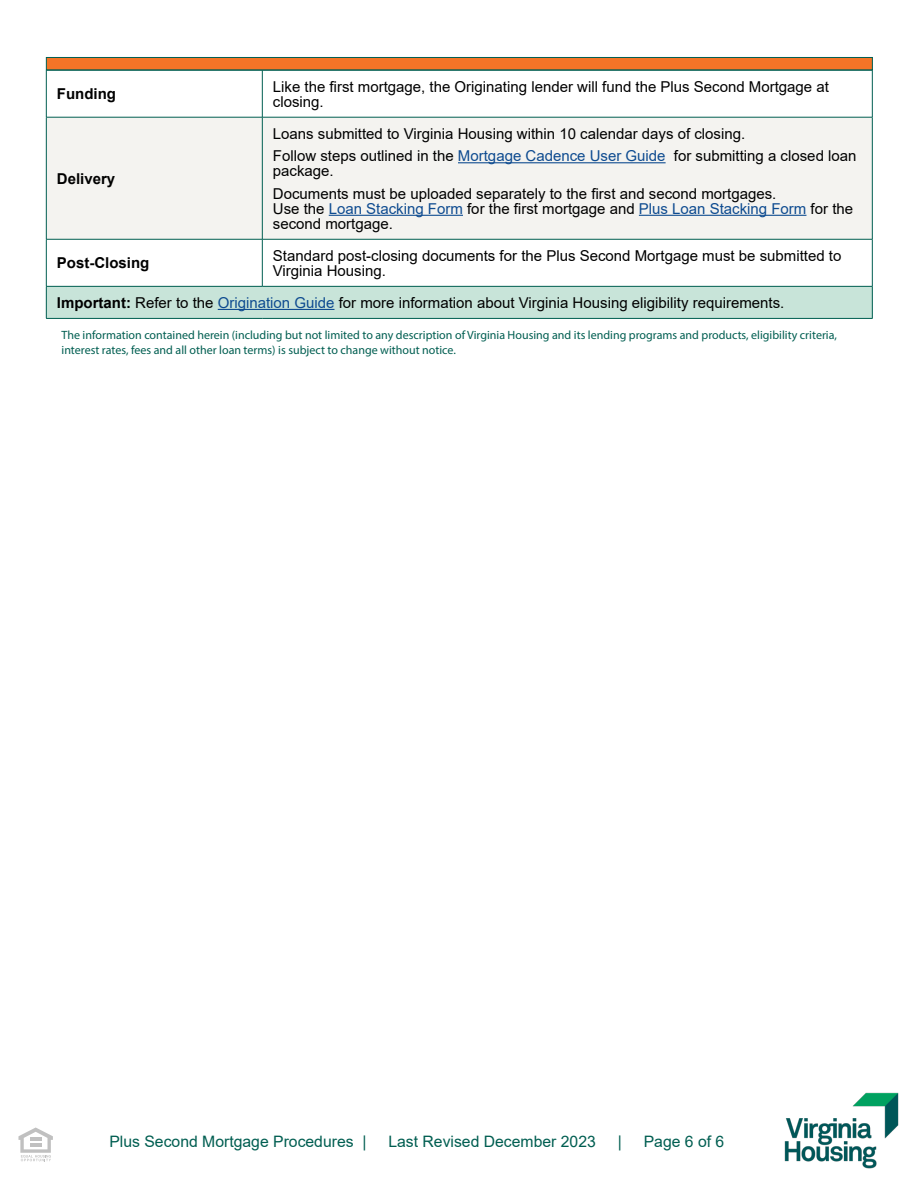
<style>
.page{position:relative;width:918px;height:1188px;background:#fff}
.page>*{position:absolute;margin:0;border:0;box-sizing:border-box;transform-origin:0 0}
.t1{font:15.75px "Arial";color:#005e51}
.t2{font:15px/15px "Arial";color:#000}
.t3{font:700 15px "Arial";color:#000}
.t4{font:12px/14.4px "Myriad Pro";color:#005e51}
.s1{color:#0e4b90}
.s2{font-weight:700}
</style>
<div class="page">
<svg style="left:18px;top:1127px;width:35px;height:34px"></svg>
<img style="left:784px;top:1092px;width:115px;height:77px">
<div style="left:46px;top:57px;width:827px;height:13px;background:#f47427;border:1px solid #005e51"></div>
<div style="left:47px;top:118px;width:825px;height:121px;background:#f4f3f0"></div>
<div style="left:46px;top:286px;width:826px;height:32px;background:#c8e4d9"></div>
<hr style="left:46px;top:70px;width:216px;height:1px;background:#005e51">
<hr style="left:46px;top:70px;width:1px;height:47px;background:#005e51">
<hr style="left:262px;top:70px;width:611px;height:1px;background:#005e51">
<hr style="left:262px;top:70px;width:1px;height:47px;background:#005e51">
<hr style="left:872px;top:70px;width:1px;height:47px;background:#005e51">
<hr style="left:46px;top:117px;width:216px;height:1px;background:#005e51">
<hr style="left:46px;top:117px;width:1px;height:122px;background:#005e51">
<hr style="left:262px;top:117px;width:611px;height:1px;background:#005e51">
<hr style="left:262px;top:117px;width:1px;height:122px;background:#005e51">
<hr style="left:872px;top:117px;width:1px;height:122px;background:#005e51">
<hr style="left:46px;top:239px;width:216px;height:1px;background:#005e51">
<hr style="left:46px;top:239px;width:1px;height:47px;background:#005e51">
<hr style="left:262px;top:239px;width:611px;height:1px;background:#005e51">
<hr style="left:262px;top:239px;width:1px;height:47px;background:#005e51">
<hr style="left:872px;top:239px;width:1px;height:47px;background:#005e51">
<hr style="left:46px;top:286px;width:216px;height:1px;background:#005e51">
<hr style="left:46px;top:287px;width:1px;height:31px;background:#005e51">
<hr style="left:262px;top:286px;width:611px;height:1px;background:#005e51">
<hr style="left:872px;top:287px;width:1px;height:31px;background:#005e51">
<hr style="left:46px;top:318px;width:216px;height:1px;background:#005e51">
<hr style="left:262px;top:318px;width:611px;height:1px;background:#005e51">
<hr style="left:458px;top:162px;width:208px;height:1px;background:#0e4b90">
<hr style="left:329px;top:215px;width:134px;height:1px;background:#0e4b90">
<hr style="left:639px;top:215px;width:167px;height:1px;background:#0e4b90">
<hr style="left:218px;top:309px;width:116px;height:1px;background:#0e4b90">
<p class="t3" style="left:57px;top:83px;width:61px">Funding</p>
<p class="t2" style="left:273px;top:79px;width:558px">Like the first mortgage, the Originating lender will fund the Plus Second Mortgage at closing.</p>
<p class="t3" style="left:57px;top:168px;width:60px">Delivery</p>
<p class="t2" style="left:273px;top:122px;width:585px;line-height:22.5px">Loans submitted to Virginia Housing within 10 calendar days of closing.<br>Follow steps outlined in the <span class="s1">Mortgage Cadence User Guide</span> for submitting a closed loan</p>
<p class="t2" style="left:273px;top:160px;width:505px;line-height:22.5px">package.<br>Documents must be uploaded separately to the first and second mortgages.</p>
<p class="t2" style="left:273px;top:201px;width:582px">Use the <span class="s1">Loan Stacking Form</span> for the first mortgage and <span class="s1">Plus Loan Stacking Form</span> for the second mortgage.</p>
<p class="t3" style="left:57px;top:252px;width:94px">Post-Closing</p>
<p class="t2" style="left:273px;top:248px;width:570px">Standard post-closing documents for the Plus Second Mortgage must be submitted to<br>Virginia Housing.</p>
<p class="t2" style="left:57px;top:295px;width:729px"><span class="s2">Important:</span> Refer to the <span class="s1">Origination Guide</span> for more information about Virginia Housing eligibility requirements.</p>
<p class="t4" style="left:62px;top:328px;width:777px">The information contained herein (including but not limited to any description of Virginia Housing and its lending programs and products, eligibility criteria, interest rates, fees and all other loan terms) is subject to change without notice.</p>
<p class="t1" style="left:109px;top:1130px;width:259px">Plus Second Mortgage Procedures |</p>
<p class="t1" style="left:388px;top:1130px;width:209px">Last Revised December 2023</p>
<p class="t1" style="left:618px;top:1130px;width:6px">|</p>
<p class="t1" style="left:644px;top:1130px;width:82px">Page 6 of 6</p>
</div>
